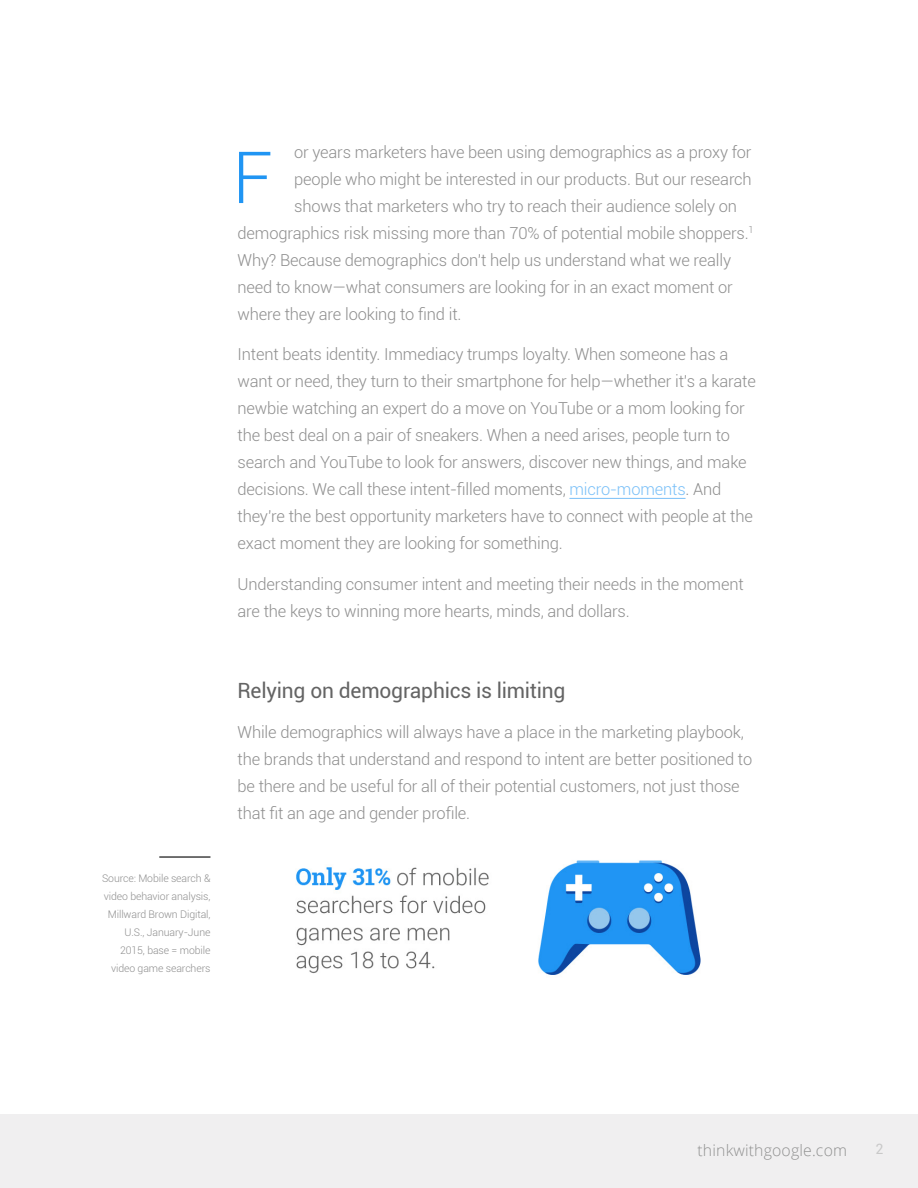
<style>
.page{position:relative;width:918px;height:1188px;background:#fff}
.page>*{position:absolute;margin:0;border:0;box-sizing:border-box;transform-origin:0 0}
.t1{font:300 72px "Roboto";color:#2095f3}
.t2{font:21px "Roboto";letter-spacing:-.01em;color:#646464}
.t3{font:300 16.5px/27px "Roboto";letter-spacing:-.01em;color:#8e8e8e}
.t4{font:300 15.75px "Open Sans";letter-spacing:.01em;color:#666766}
.t5{font:14.25px "Roboto";color:#c9c9c9}
.t6{font:300 10.5px/18px "Roboto";letter-spacing:-.01em;color:#8e8e8e;text-align:right}
.s1{color:#7ac0f8}
</style>
<div class="page">
<div style="left:0;top:1114px;width:918px;height:74px;background:#f0eff0"></div>
<hr style="left:569px;top:498px;width:117px;height:1px;background:#7ac0f8">
<hr style="left:159px;top:856px;width:51px;height:2px;background:#424242">
<img style="left:296px;top:860px;width:405px;height:115px">
<p class="t6" style="left:102px;top:869px;width:110px">Source: Mobile search &amp; video behavior analysis,<br>Millward Brown Digital,<br>U.S., January-June<br>2015, base = mobile video game searchers</p>
<p class="t3" style="left:294px;top:138px;width:459px">or years marketers have been using demographics as a proxy for</p>
<p class="t3" style="left:294px;top:165px;width:459px">people who might be interested in our products. But our research</p>
<p class="t3" style="left:294px;top:192px;width:444px">shows that marketers who try to reach their audience solely on</p>
<p class="t3" style="left:238px;top:219px;width:518px">demographics risk missing more than 70% of potential mobile shoppers.<sup>1</sup></p>
<p class="t3" style="left:238px;top:246px;width:495px">Why? Because demographics don't help us understand what we really</p>
<p class="t3" style="left:238px;top:273px;width:497px">need to know—what consumers are looking for in an exact moment or</p>
<p class="t3" style="left:238px;top:300px;width:225px">where they are looking to find it.</p>
<p class="t3" style="left:238px;top:340px;width:520px">Intent beats identity. Immediacy trumps loyalty. When someone has a want or need, they turn to their smartphone for help—whether it's a karate newbie watching an expert do a move on YouTube or a mom looking for the best deal on a pair of sneakers. When a need arises, people turn to search and YouTube to look for answers, discover new things, and make decisions. We call these intent-filled moments, <span class="s1">micro-moments</span>. And they're the best opportunity marketers have to connect with people at the exact moment they are looking for something.</p>
<p class="t3" style="left:238px;top:570px;width:508px">Understanding consumer intent and meeting their needs in the moment are the keys to winning more hearts, minds, and dollars.</p>
<h1 class="t1" style="left:232px;top:128px;width:41px">F</h1>
<p class="t2" style="left:238px;top:676px;width:329px">Relying on demographics is limiting</p>
<p class="t3" style="left:238px;top:718px;width:516px">While demographics will always have a place in the marketing playbook, the brands that understand and respond to intent are better positioned to be there and be useful for all of their potential customers, not just those that fit an age and gender profile.</p>
<p class="t4" style="left:698px;top:1140px;width:151px">thinkwithgoogle.com</p>
<p class="t5" style="left:876px;top:1139px;width:10px">2</p>
</div>
